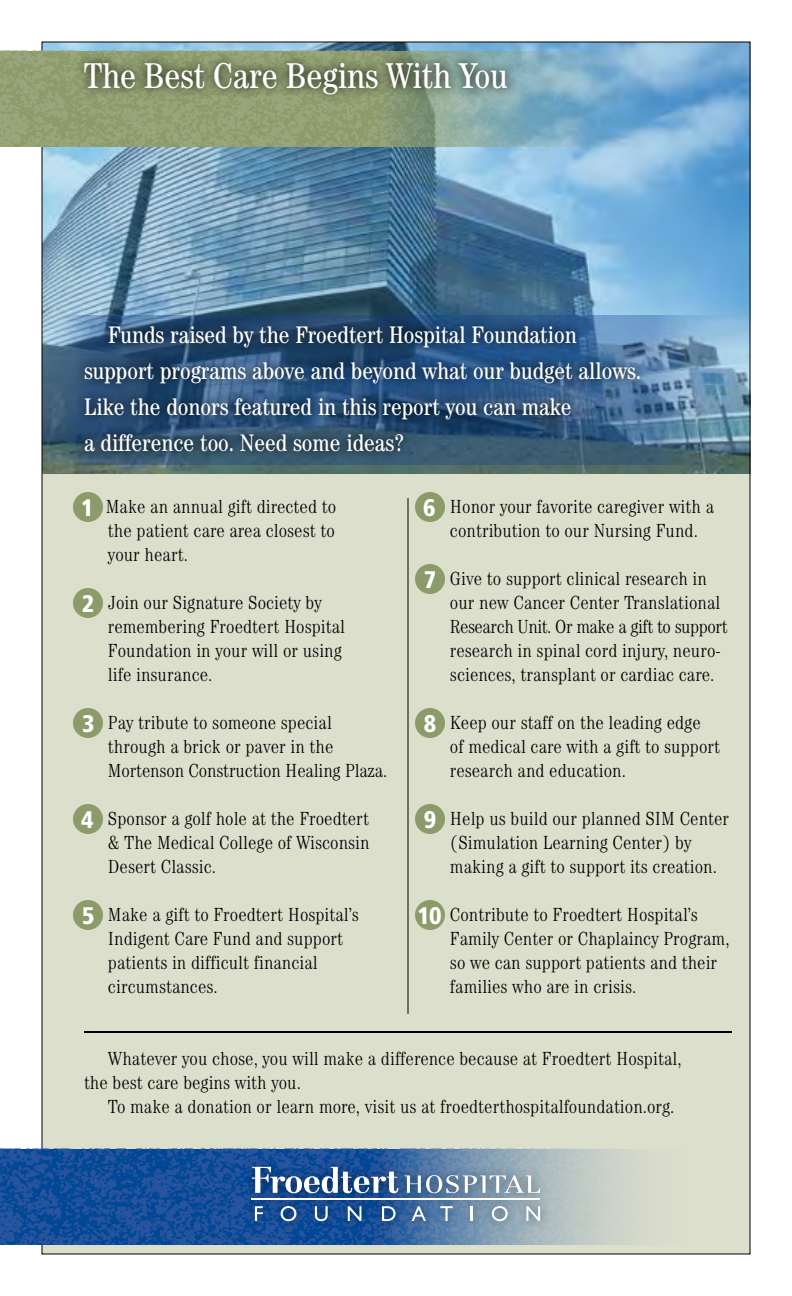
<style>
.page{position:relative;width:792px;height:1296px;background:#fff}
.page>*{position:absolute;margin:0;border:0;box-sizing:border-box;transform-origin:0 0}
.t1{font:condensed 36px "Century";color:#fff}
.t2{font:condensed 24px/36px "Century";color:#fff}
.t3{font:900 condensed 24px "Frutiger";color:#fff}
.t4{font:300 condensed 19px/24px "Century";color:#000}
</style>
<div class="page">
<div style="left:42px;top:42px;width:708px;height:1212px;background:#dddfcd"></div>
<img style="left:44px;top:44px;width:704px;height:430px">
<img style="left:0;top:51px;width:708px;height:96px">
<svg style="left:74px;top:53px;width:442px;height:52px;background:#7c8c6c"></svg>
<img style="left:0;top:1149px;width:636px;height:96px">
<div style="left:242px;top:1156px;width:309px;height:75px;background:#000;opacity:.5"></div>
<svg style="left:252px;top:1167px;width:146px;height:26px;background:#6081ad"></svg>
<svg style="left:405px;top:1175px;width:135px;height:18px;background:#91a4b8"></svg>
<svg style="left:255px;top:1206px;width:8px;height:15px"></svg>
<svg style="left:281px;top:1206px;width:15px;height:15px"></svg>
<svg style="left:315px;top:1206px;width:13px;height:15px"></svg>
<svg style="left:348px;top:1206px;width:13px;height:15px"></svg>
<svg style="left:382px;top:1206px;width:14px;height:15px"></svg>
<svg style="left:412px;top:1206px;width:14px;height:15px"></svg>
<svg style="left:440px;top:1206px;width:13px;height:15px"></svg>
<svg style="left:471px;top:1206px;width:2px;height:15px"></svg>
<svg style="left:492px;top:1206px;width:16px;height:15px"></svg>
<svg style="left:526px;top:1206px;width:14px;height:15px"></svg>
<hr style="left:252px;top:1199px;width:288px;height:1px;background:#fff">
<svg style="left:42px;top:315px;width:708px;height:150px;background:#6287a0"></svg>
<hr style="left:408px;top:498px;width:1px;height:516px;background:#000">
<svg style="left:74px;top:315px;width:575px;height:146px;background:#2c4f72"></svg>
<hr style="left:84px;top:1031px;width:648px;height:2px;background:#000">
<div style="left:415px;top:900px;width:30px;height:30px;background:#8b9b6a;border-radius:50%"></div>
<div style="left:415px;top:804px;width:30px;height:30px;background:#8b9b6a;border-radius:50%"></div>
<div style="left:415px;top:708px;width:30px;height:30px;background:#8b9b6a;border-radius:50%"></div>
<div style="left:415px;top:492px;width:30px;height:30px;background:#8b9b6a;border-radius:50%"></div>
<div style="left:415px;top:564px;width:30px;height:30px;background:#8b9b6a;border-radius:50%"></div>
<div style="left:73px;top:900px;width:30px;height:30px;background:#8b9b6a;border-radius:50%"></div>
<div style="left:73px;top:804px;width:30px;height:30px;background:#8b9b6a;border-radius:50%"></div>
<div style="left:73px;top:708px;width:30px;height:30px;background:#8b9b6a;border-radius:50%"></div>
<div style="left:73px;top:492px;width:30px;height:30px;background:#8b9b6a;border-radius:50%"></div>
<div style="left:73px;top:588px;width:30px;height:30px;background:#8b9b6a;border-radius:50%"></div>
<h1 class="t1" style="left:84px;top:54px;width:425px">The Best Care Begins With You</h1>
<p class="t2" style="left:84px;top:316px;width:559px;text-indent:24px">Funds raised by the Froedtert Hospital Foundation support programs above and beyond what our budget allows.<br>Like the donors featured in this report you can make<br>a difference too. Need some ideas?</p>
<p class="t3" style="left:81px;top:493px;width:14px">1</p>
<p class="t4" style="left:108px;top:494px;width:230px;text-align:justify;text-indent:-24px">1. Make an annual gift directed to the patient care area closest to your heart.</p>
<p class="t4" style="left:108px;top:590px;width:239px;text-indent:-24px">2. Join our Signature Society by remembering Froedtert Hospital<br>Foundation in your will or using life insurance.</p>
<p class="t4" style="left:108px;top:710px;width:281px;text-indent:-24px">3. Pay tribute to someone special through a brick or paver in the<br>Mortenson Construction Healing Plaza.</p>
<p class="t4" style="left:108px;top:806px;width:263px;text-align:justify;text-indent:-24px">4. Sponsor a golf hole at the Froedtert &amp; The Medical College of Wisconsin Desert Classic.</p>
<p class="t4" style="left:108px;top:902px;width:252px;text-indent:-24px">5. Make a gift to Froedtert Hospital’s<br>Indigent Care Fund and support patients in difficult financial circumstances.</p>
<p class="t3" style="left:82px;top:589px;width:14px">2</p>
<p class="t3" style="left:82px;top:709px;width:14px">3</p>
<p class="t3" style="left:81px;top:805px;width:14px">4</p>
<p class="t3" style="left:82px;top:901px;width:14px">5</p>
<p class="t3" style="left:423px;top:493px;width:14px">6</p>
<p class="t3" style="left:424px;top:565px;width:14px">7</p>
<p class="t3" style="left:424px;top:709px;width:14px">8</p>
<p class="t3" style="left:424px;top:805px;width:14px">9</p>
<p class="t3" style="left:418px;top:901px;width:25px">10</p>
<p class="t4" style="left:450px;top:494px;width:266px">Honor your favorite caregiver with a contribution to our Nursing Fund.</p>
<p class="t4" style="left:450px;top:566px;width:279px">Give to support clinical research in our new Cancer Center Translational Research Unit. Or make a gift to support research in spinal cord injury, neuro&shy;sciences, transplant or cardiac care.</p>
<p class="t4" style="left:450px;top:710px;width:272px">Keep our staff on the leading edge<br>of medical care with a gift to support research and education.</p>
<p class="t4" style="left:450px;top:806px;width:281px">Help us build our planned SIM Center (Simulation Learning Center) by making a gift to support its creation.</p>
<p class="t4" style="left:450px;top:902px;width:281px">Contribute to Froedtert Hospital’s Family Center or Chaplaincy Program, so we can support patients and their families who are in crisis.</p>
<p class="t4" style="left:84px;top:1046px;width:599px;text-indent:24px">Whatever you chose, you will make a difference because at Froedtert Hospital, the best care begins with you.</p>
<p class="t4" style="left:108px;top:1094px;width:568px">To make a donation or learn more, visit us at froedterthospitalfoundation.org.</p>
</div>
